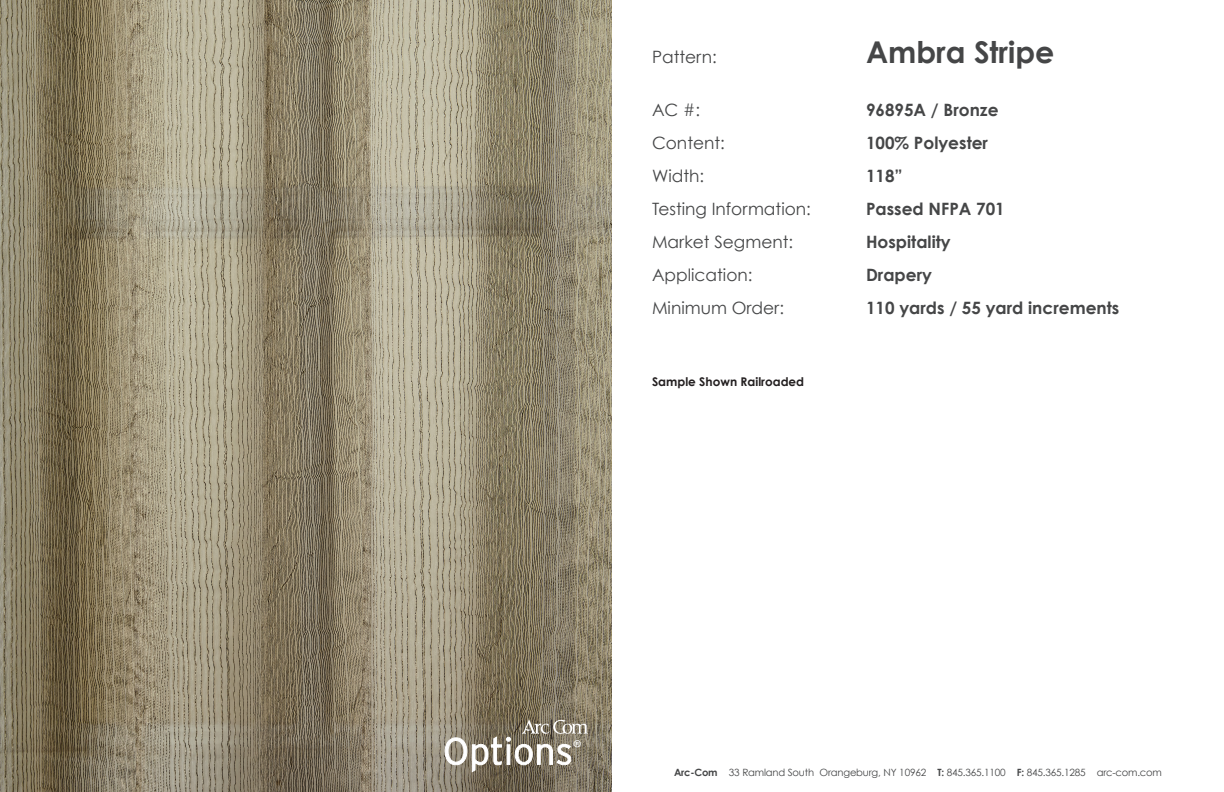
<style>
.page{position:relative;width:1224px;height:792px;background:#fff}
.page>*{position:absolute;margin:0;border:0;box-sizing:border-box;transform-origin:0 0}
.t1{font:700 30px "Century Gothic";color:#454647}
.t2{font:21.7px "Myriad Pro";color:#fff}
.t3{font:700 17px "Century Gothic";color:#454647}
.t4{font:17px "Century Gothic";color:#454647}
.t5{font:700 12px "Century Gothic";color:#231f20}
.t6{font:10px "Century Gothic";letter-spacing:-.02em;color:#454647}
.s1{font-weight:700}
</style>
<div class="page">
<img style="left:0;top:0;width:612px;height:792px">
<svg style="left:445px;top:719px;width:143px;height:53px"></svg>
<p class="t4" style="left:652px;top:46px;width:66px">Pattern:</p>
<p class="t1" style="left:866px;top:33px;width:190px">Ambra Stripe</p>
<p class="t4" style="left:652px;top:99px;width:50px">AC #:</p>
<p class="t3" style="left:866px;top:99px;width:134px">96895A / Bronze</p>
<p class="t4" style="left:652px;top:132px;width:74px">Content:</p>
<p class="t3" style="left:866px;top:132px;width:124px">100% Polyester</p>
<p class="t4" style="left:652px;top:165px;width:54px">Width:</p>
<p class="t3" style="left:866px;top:165px;width:38px">118”</p>
<p class="t4" style="left:652px;top:198px;width:160px">Testing Information:</p>
<p class="t3" style="left:866px;top:198px;width:140px">Passed NFPA 701</p>
<p class="t4" style="left:652px;top:231px;width:143px">Market Segment:</p>
<p class="t3" style="left:866px;top:231px;width:86px">Hospitality</p>
<p class="t4" style="left:652px;top:264px;width:102px">Application:</p>
<p class="t3" style="left:866px;top:264px;width:67px">Drapery</p>
<p class="t4" style="left:652px;top:297px;width:134px">Minimum Order:</p>
<p class="t3" style="left:866px;top:297px;width:255px">110 yards / 55 yard increments</p>
<p class="t5" style="left:652px;top:374px;width:154px">Sample Shown Railroaded</p>
<p class="t2" style="left:573px;top:734px;width:11px">®</p>
<p class="t6" style="left:674px;top:766px;width:489px"><span class="s1">Arc-Com</span> 33 Ramland South Orangeburg, NY 10962 <span class="s1">T:</span> 845.365.1100 <span class="s1">F:</span> 845.365.1285 arc-com.com</p>
</div>
